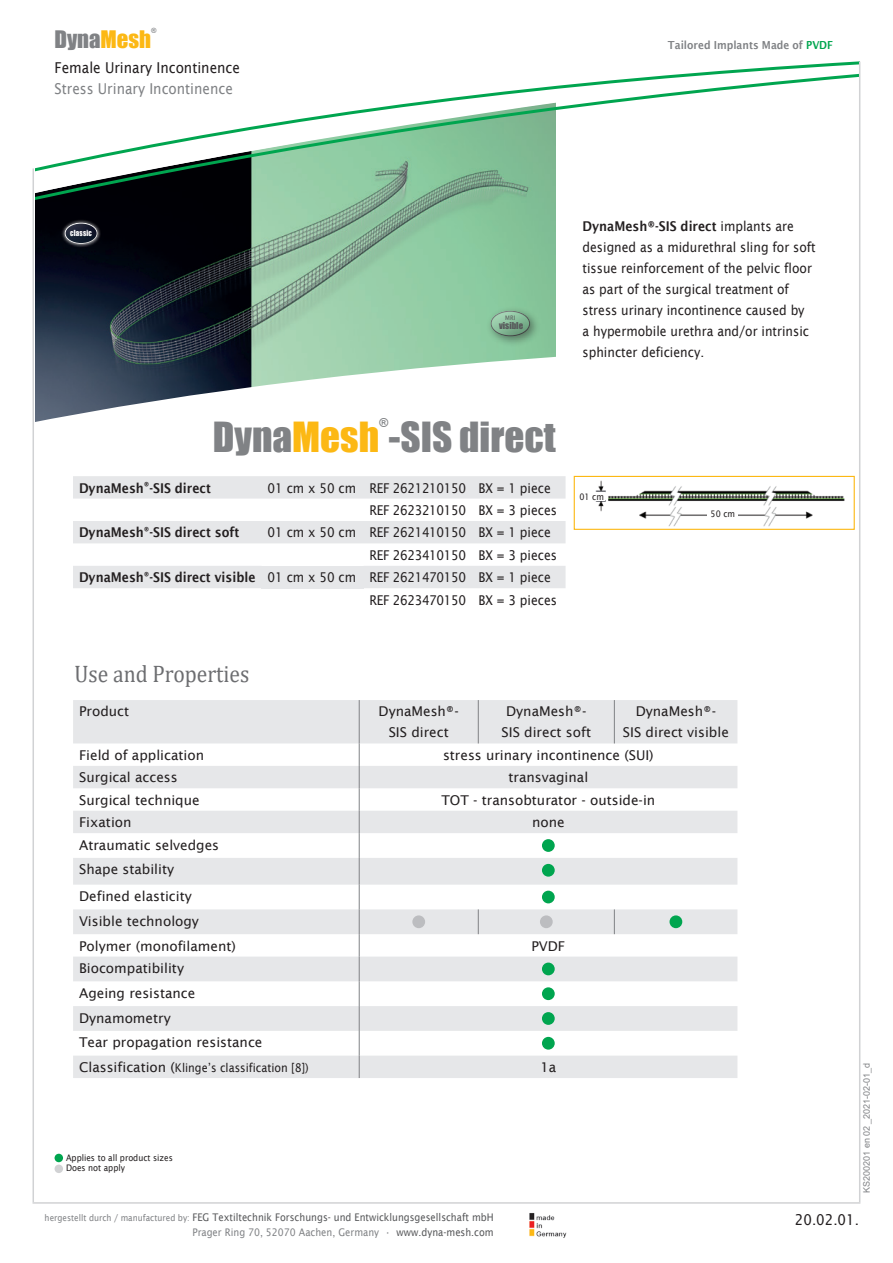
<style>
.page{position:relative;width:893px;height:1263px;background:#fff}
.page>*{position:absolute;margin:0;border:0;box-sizing:border-box;transform-origin:0 0}
.t1{font:38.1px "Impact";color:#808285}
.t2{font:24px "Cambria";color:#6c6d70;scale:.9 1}
.t3{font:22.2px "Impact";color:#808285}
.t4{font:15px "Lucida Sans";color:#231f20;scale:.9 1}
.t5{font:15px "Lucida Sans";color:#808285;scale:.9 1}
.t6{font:13.5px/24.8px "Lucida Sans";color:#231f20;text-align:center}
.t7{font:13.5px/21px "Lucida Sans";color:#231f20;scale:.9 1}
.t8{font:13.5px/22.4px "Lucida Sans";letter-spacing:-.03em;color:#231f20;scale:.9 1}
.t9{font:600 13.5px "Lucida Sans";color:#231f20;scale:.9 1}
.t10{font:12px "Lucida Sans";color:#231f20;scale:.9 1}
.t11{font:12px "Impact";color:#808285}
.t12{font:600 11.1px "Lucida Sans";color:#808285;scale:.9 1}
.t13{font:10.5px/15px "Lucida Sans";color:#57585a;text-align:right;scale:.9 1}
.t14{font:9px/10.8px "Lucida Sans";color:#231f20;scale:.9 1}
.t15{font:9px "Arial";color:#808285}
.t16{font:8.7px "Impact";color:#57585a}
.t17{font:7.65px "Impact";letter-spacing:.025em;color:#fff;scale:.9 1}
.t18{font:7.05px "Impact";color:#808285}
.t19{font:6.15px "Lucida Sans";color:#57585a;scale:.9 1}
.s1{color:#fcb814}
.s2{color:#00a54f}
.s3{font-weight:600}
.s4{font-size:13.5px}
.s5{font-size:9px;color:#808285}
.s6{color:#808285}
</style>
<div class="page">
<img style="left:35px;top:203px;width:521px;height:148px">
<svg style="left:35px;top:351px;width:620px;height:179px"></svg>
<div style="left:486px;top:306px;width:55px;height:42px;background:#231f20;opacity:.47"></div>
<div style="left:488px;top:308px;width:42px;height:29px;background:#231f20;opacity:.75"></div>
<div style="left:61px;top:219px;width:40px;height:28px;background:#fff;opacity:.75"></div>
<div style="left:62px;top:220px;width:36px;height:24px;background:#231f20;opacity:.75"></div>
<img style="left:576px;top:478px;width:269px;height:50px">
<div style="left:574px;top:476px;width:281px;height:54px;border:1px solid #fcb814"></div>
<div style="left:579px;top:493px;width:26px;height:8px;background:#fff"></div>
<div style="left:708px;top:510px;width:30px;height:9px;background:#fff"></div>
<div style="left:55px;top:1154px;width:8px;height:8px;background:#00a54f;border-radius:50%"></div>
<div style="left:55px;top:1164px;width:8px;height:9px;background:#d1d2d4;border-radius:50%"></div>
<svg style="left:35px;top:174px;width:521px;height:29px"></svg>
<svg style="left:35px;top:61px;width:825px;height:113px"></svg>
<hr style="left:33px;top:168px;width:1px;height:1034px;background:#d1d2d4">
<hr style="left:33px;top:1202px;width:827px;height:2px;background:#d1d2d4">
<hr style="left:859px;top:62px;width:1px;height:1140px;background:#d1d2d4">
<svg style="left:529px;top:1213px;width:1px;height:24px"></svg>
<img style="left:530px;top:1213px;width:37px;height:25px">
<svg style="left:73px;top:700px;width:664px;height:378px;fill:#e6e7e9"></svg>
<hr style="left:359px;top:700px;width:1px;height:43px;background:#808285">
<svg style="left:359px;top:743px;width:1px;height:335px"></svg>
<hr style="left:478px;top:700px;width:1px;height:43px;background:#808285">
<hr style="left:614px;top:700px;width:1px;height:43px;background:#808285">
<svg style="left:478px;top:909px;width:1px;height:25px"></svg>
<svg style="left:614px;top:909px;width:1px;height:25px"></svg>
<div style="left:542px;top:839px;width:13px;height:13px;background:#00a54f;border-radius:50%"></div>
<div style="left:542px;top:864px;width:13px;height:13px;background:#00a54f;border-radius:50%"></div>
<div style="left:542px;top:891px;width:13px;height:12px;background:#00a54f;border-radius:50%"></div>
<div style="left:412px;top:915px;width:13px;height:13px;background:#bcbdc0;border-radius:50%"></div>
<div style="left:540px;top:915px;width:13px;height:13px;background:#bcbdc0;border-radius:50%"></div>
<div style="left:669px;top:915px;width:13px;height:13px;background:#00a54f;border-radius:50%"></div>
<div style="left:542px;top:962px;width:13px;height:13px;background:#00a54f;border-radius:50%"></div>
<div style="left:542px;top:987px;width:13px;height:13px;background:#00a54f;border-radius:50%"></div>
<div style="left:542px;top:1012px;width:13px;height:13px;background:#00a54f;border-radius:50%"></div>
<div style="left:542px;top:1037px;width:13px;height:12px;background:#00a54f;border-radius:50%"></div>
<svg style="left:73px;top:476px;width:493px;height:112px;fill:#e6e7e9"></svg>
<div style="left:261px;top:566px;width:103px;height:22px;background:#e6e7e9"></div>
<p class="t18" style="left:151px;top:25px;width:7px">®</p>
<h3 class="t3" style="left:55px;top:22px;width:98px">Dyna<span class="s1">Mesh</span></h3>
<p class="t12" style="left:668px;top:38px;width:185px">Tailored Implants Made of <span class="s2">PVDF</span></p>
<p class="t4" style="left:55px;top:59px;width:208px">Female Urinary Incontinence</p>
<p class="t5" style="left:55px;top:80px;width:200px">Stress Urinary Incontinence</p>
<p class="t17" style="left:70px;top:227px;width:26px">classic</p>
<p class="t19" style="left:505px;top:314px;width:13px">MRI</p>
<p class="t16" style="left:499px;top:318px;width:26px">visible</p>
<p class="t11" style="left:379px;top:413px;width:11px">®</p>
<h1 class="t1" style="left:213px;top:408px;width:344px">Dyna<span class="s1">Mesh</span> -SIS direct</h1>
<p class="t9" style="left:79px;top:480px;width:148px">DynaMesh<sup>®</sup>-SIS direct</p>
<p class="t8" style="left:370px;top:477px;width:210px;text-indent:-102px">01 cm x 50 cm REF 2621210150 BX = 1 piece<br>REF 2623210150 BX = 3 pieces</p>
<p class="t9" style="left:79px;top:525px;width:180px">DynaMesh<sup>®</sup>-SIS direct soft</p>
<p class="t8" style="left:267px;top:521px;width:316px">01 cm x 50 cm REF 2621410150 BX = 1 piece</p>
<p class="t8" style="left:370px;top:544px;width:210px">REF 2623410150 BX = 3 pieces</p>
<p class="t8" style="left:79px;top:566px;width:526px"><span class="s3">DynaMesh</span><sup>®</sup><span class="s3">-SIS direct visible</span> 01 cm x 50 cm REF 2621470150 BX = 1 piece</p>
<p class="t8" style="left:370px;top:589px;width:210px">REF 2623470150 BX = 3 pieces</p>
<h2 class="t2" style="left:75px;top:660px;width:196px">Use and Properties</h2>
<p class="t7" style="left:583px;top:215px;width:261px"><span class="s3">DynaMesh®-SIS direct</span> implants are designed as a midurethral sling for soft tissue reinforcement of the pelvic floor as part of the surgical treatment of stress urinary incontinence caused by<br>a hypermobile urethra and/or intrinsic sphincter deficiency.</p>
<p class="t14" style="left:579px;top:491px;width:29px">01 cm</p>
<p class="t14" style="left:711px;top:509px;width:29px">50 cm</p>
<p class="t6" style="left:79px;top:699px;width:52px">Product</p>
<p class="t6" style="left:379px;top:701px;width:82px;line-height:21px">DynaMesh®-<br>SIS direct</p>
<p class="t6" style="left:501px;top:701px;width:91px;line-height:21px">DynaMesh®-<br>SIS direct soft</p>
<p class="t6" style="left:623px;top:701px;width:107px;line-height:21px">DynaMesh®-<br>SIS direct visible</p>
<p class="t6" style="left:79px;top:743px;width:127px">Field of application</p>
<p class="t6" style="left:443px;top:743px;width:212px">stress urinary incontinence (SUI)</p>
<p class="t6" style="left:79px;top:765px;width:100px">Surgical access</p>
<p class="t6" style="left:508px;top:765px;width:81px">transvaginal</p>
<p class="t6" style="left:79px;top:787px;width:122px">Surgical technique</p>
<p class="t6" style="left:441px;top:787px;width:215px">TOT - transobturator - outside-in</p>
<p class="t6" style="left:79px;top:810px;width:54px">Fixation</p>
<p class="t6" style="left:532px;top:810px;width:34px">none</p>
<p class="t6" style="left:79px;top:832px;width:142px;text-align:left">Atraumatic selvedges<br>Shape stability</p>
<p class="t6" style="left:79px;top:884px;width:158px;text-align:left">Defined elasticity<br>Visible technology<br>Polymer (monofilament)</p>
<p class="t6" style="left:531px;top:933px;width:35px">PVDF</p>
<p class="t6" style="left:79px;top:956px;width:185px;text-align:left">Biocompatibility<br>Ageing resistance<br>Dynamometry<br>Tear propagation resistance</p>
<p class="t10" style="left:79px;top:1061px;width:257px"><span class="s4">Classification (</span>Klinge’s classification [8])</p>
<p class="t6" style="left:540px;top:1055px;width:17px">1a</p>
<p class="t14" style="left:66px;top:1152px;width:120px">Applies to all product sizes<br>Does not apply</p>
<p class="t13" style="left:45px;top:1209px;width:501px"><span class="s5">hergestellt durch / manufactured by:</span> FEG Textiltechnik Forschungs- und Entwicklungsgesellschaft mbH<br><span class="s6">Prager Ring 70, 52070 Aachen, Germany •</span> www.dyna-mesh.com</p>
<p class="t15" style="left:860px;top:1193px;width:131px;rotate:-90deg">KS200201 en02 _2021-02-01_1d</p>
<p class="t4" style="left:795px;top:1211px;width:73px">20.02.01.</p>
</div>
